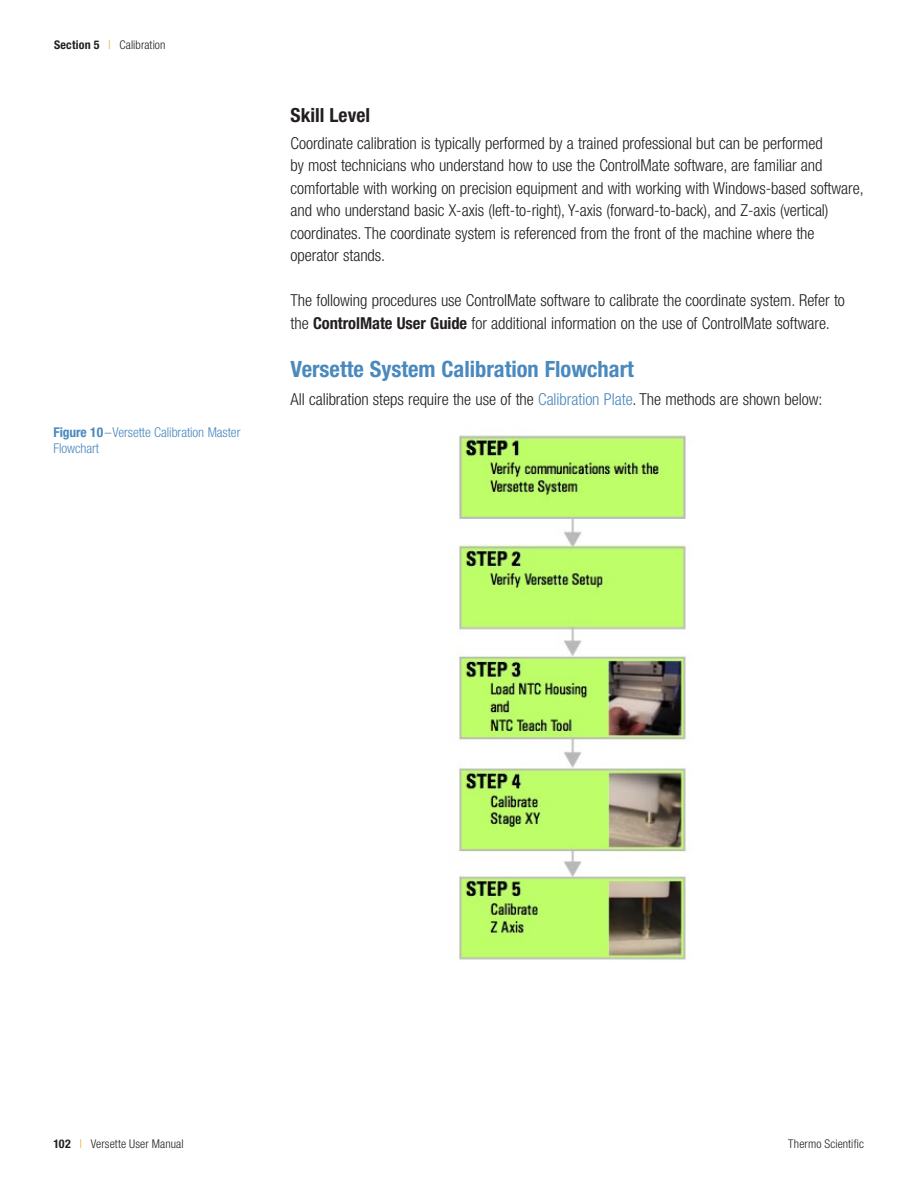
<style>
.page{position:relative;width:918px;height:1188px;background:#fff}
.page>*{position:absolute;margin:0;border:0;box-sizing:border-box;transform-origin:0 0}
.t1{font:700 condensed 22.5px "Helvetica Neue LT Std";color:#4a89be}
.t2{font:700 condensed 19.5px "Helvetica Neue LT Std";color:#231f20}
.t3{font:300 condensed 16.5px/22.5px "Helvetica Neue LT Std";letter-spacing:-.005em;color:#231f20}
.t4{font:300 condensed 13.5px/16.5px "Helvetica Neue LT Std";letter-spacing:-.005em;color:#4a89be}
.t5{font:300 condensed 12px "Helvetica Neue LT Std";letter-spacing:.01em;color:#231f20}
.s1{font-weight:700}
.s2{color:#f7971d}
.s3{color:#4a89be}
</style>
<div class="page">
<img style="left:458px;top:427px;width:228px;height:533px">
<p class="t5" style="left:54px;top:38px;width:113px"><span class="s1">Section 5</span> <span class="s2">|</span> Calibration</p>
<p class="t4" style="left:53px;top:424px;width:188px"><span class="s1">Figure 10</span>–Versette Calibration Master<br>Flowchart</p>
<p class="t2" style="left:291px;top:103px;width:81px">Skill Level</p>
<p class="t3" style="left:291px;top:132px;width:575px">Coordinate calibration is typically performed by a trained professional but can be performed<br>by most technicians who understand how to use the ControlMate software, are familiar and comfortable with working on precision equipment and with working with Windows-based software, and who understand basic X-axis (left-to-right), Y-axis (forward-to-back), and Z-axis (vertical) coordinates. The coordinate system is referenced from the front of the machine where the operator stands.</p>
<p class="t3" style="left:291px;top:289px;width:556px">The following procedures use ControlMate software to calibrate the coordinate system. Refer to the <span class="s1">ControlMate User Guide</span> for additional information on the use of ControlMate software.</p>
<h1 class="t1" style="left:291px;top:355px;width:345px">Versette System Calibration Flowchart</h1>
<p class="t3" style="left:291px;top:388px;width:533px">All calibration steps require the use of the <span class="s3">Calibration Plate</span>. The methods are shown below:</p>
<p class="t5" style="left:53px;top:1136px;width:132px"><span class="s1">102</span> <span class="s2">|</span> Versette User Manual</p>
<p class="t5" style="left:788px;top:1136px;width:77px">Thermo Scientific</p>
</div>
